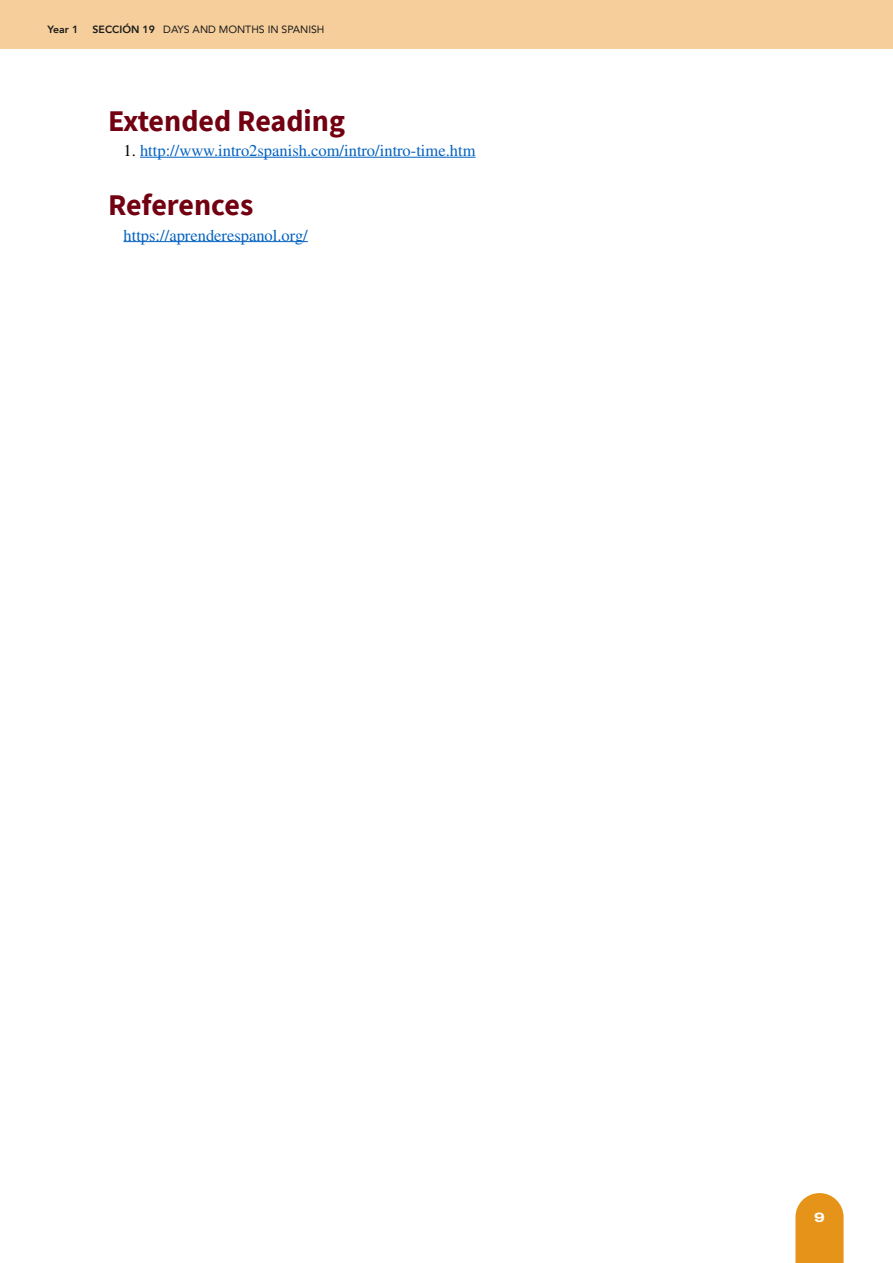
<style>
.page{position:relative;width:893px;height:1263px;background:#fff}
.page>*{position:absolute;margin:0;border:0;box-sizing:border-box;transform-origin:0 0}
.t1{font:700 30px "Source Sans Pro";color:#720011}
.t2{font:16.5px "STIX General";color:#0563c1}
.t3{font:800 13.5px "Archivo Expanded";color:#fff}
.t4{font:10.5px "Avenir";color:#1a1a1a}
.t5{font:800 10.5px "Avenir";color:#1a1a1a}
.s1{font-weight:800}
.s2{color:#000}
</style>
<div class="page">
<div style="left:0;top:0;width:893px;height:49px;background:#f5ce9b"></div>
<svg style="left:795px;top:1193px;width:49px;height:70px;background:#e89d2e"></svg>
<hr style="left:140px;top:157px;width:335px;height:1px;background:#0563c1">
<hr style="left:124px;top:241px;width:184px;height:1px;background:#0563c1">
<p class="t5" style="left:48px;top:21px;width:32px">Year 1</p>
<p class="t4" style="left:93px;top:21px;width:233px"><span class="s1">SECCIÓN 19</span> DAYS AND MONTHS IN SPANISH</p>
<h1 class="t1" style="left:108px;top:100px;width:238px">Extended Reading</h1>
<p class="t2" style="left:124px;top:139px;width:353px"><span class="s2">1.</span> http://www.intro2spanish.com/intro/intro-time.htm</p>
<h1 class="t1" style="left:108px;top:185px;width:147px">References</h1>
<p class="t2" style="left:124px;top:224px;width:186px">https://aprenderespanol.org/</p>
<p class="t3" style="left:814px;top:1207px;width:12px">9</p>
</div>
